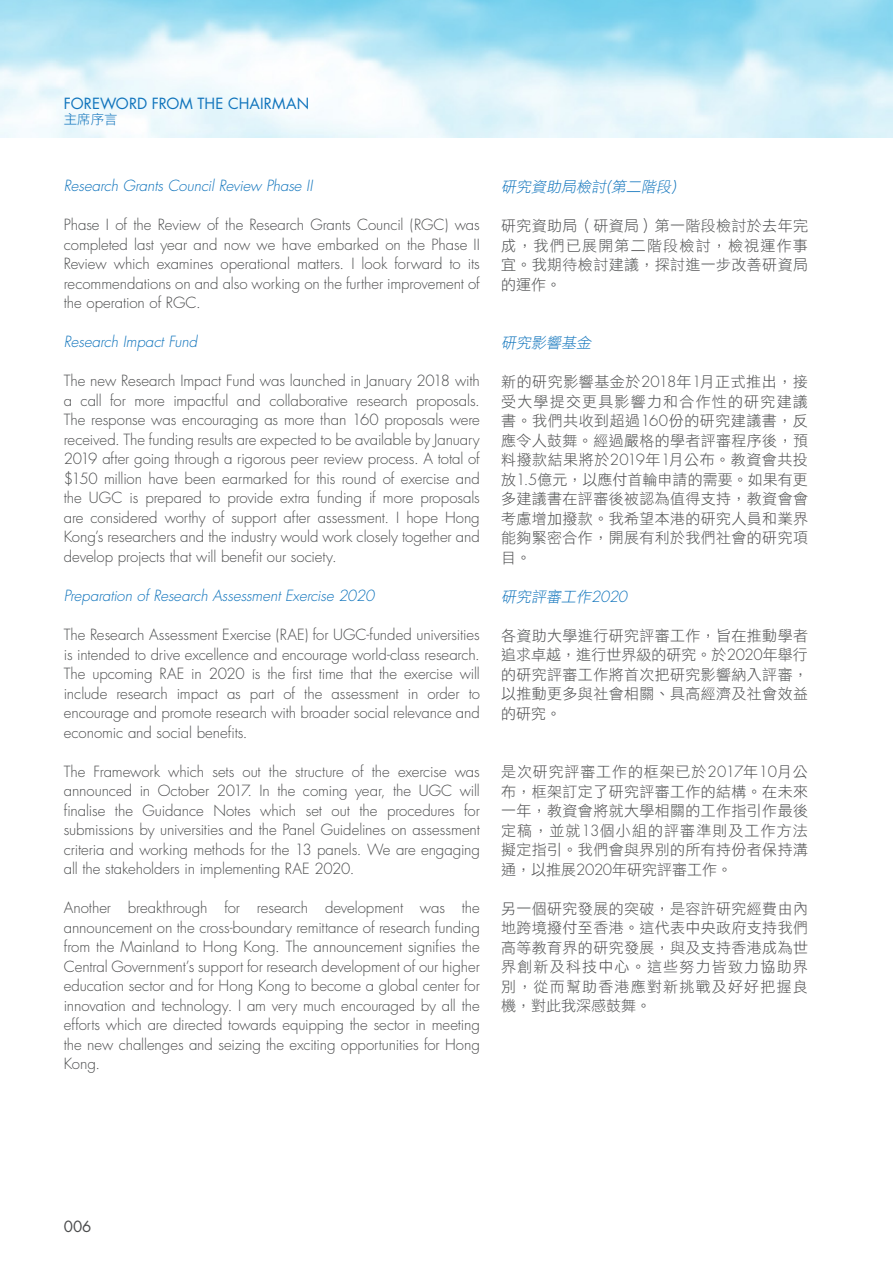
<style>
.page{position:relative;width:893px;height:1263px;background:#fff}
.page>*{position:absolute;margin:0;border:0;box-sizing:border-box;transform-origin:0 0}
.t1{font:300 15px/19.5px "Futura";letter-spacing:-.005em;color:#4b4c4d;text-align:justify}
.t2{font:15px/19.5px "DF Li Hei Std W3";letter-spacing:.025em;color:#4b4c4d;text-align:justify}
.t3{font:italic 300 15px "Futura";letter-spacing:-.005em;color:#1074bc}
.t4{font:italic 15px "DF Li Hei Std W3";color:#1074bc}
.t5{font:15px "Futura";color:#1074bc}
.t6{font:15px "Futura";color:#4b4c4d}
.t7{font:13.5px "DF Li Hei Std W3";color:#1074bc}
.s1{font-family:"Futura";font-weight:300}
</style>
<div class="page">
<p class="t5" style="left:64px;top:94px;width:247px">FOREWORD FROM THE CHAIRMAN</p>
<p class="t7" style="left:64px;top:112px;width:55px">主席序言</p>
<p class="t3" style="left:64px;top:177px;width:250px">Research Grants Council Review Phase II</p>
<p class="t1" style="left:64px;top:216px;width:418px">Phase I of the Review of the Research Grants Council (RGC) was completed last year and now we have embarked on the Phase II Review which examines operational matters. I look forward to its recommendations on and also working on the further improvement of the operation of RGC.</p>
<p class="t3" style="left:64px;top:333px;width:135px">Research Impact Fund</p>
<p class="t1" style="left:64px;top:372px;width:418px">The new Research Impact Fund was launched in January 2018 with a call for more impactful and collaborative research proposals.<br>The response was encouraging as more than 160 proposals were received. The funding results are expected to be available by January 2019 after going through a rigorous peer review process. A total of $150 million have been earmarked for this round of exercise and the UGC is prepared to provide extra funding if more proposals are considered worthy of support after assessment. I hope Hong Kong’s researchers and the industry would work closely together and develop projects that will benefit our society.</p>
<p class="t3" style="left:64px;top:586px;width:312px">Preparation of Research Assessment Exercise 2020</p>
<p class="t1" style="left:64px;top:625px;width:418px">The Research Assessment Exercise (RAE) for UGC-funded universities is intended to drive excellence and encourage world-class research.<br>The upcoming RAE in 2020 is the first time that the exercise will include research impact as part of the assessment in order to encourage and promote research with broader social relevance and economic and social benefits.</p>
<p class="t1" style="left:64px;top:762px;width:418px">The Framework which sets out the structure of the exercise was announced in October 2017. In the coming year, the UGC will finalise the Guidance Notes which set out the procedures for submissions by universities and the Panel Guidelines on assessment criteria and working methods for the 13 panels. We are engaging all the stakeholders in implementing RAE 2020.</p>
<p class="t1" style="left:64px;top:898px;width:418px">Another breakthrough for research development was the announcement on the cross-boundary remittance of research funding from the Mainland to Hong Kong. The announcement signifies the Central Government’s support for research development of our higher education sector and for Hong Kong to become a global center for innovation and technology. I am very much encouraged by all the efforts which are directed towards equipping the sector in meeting the new challenges and seizing the exciting opportunities for Hong Kong.</p>
<p class="t4" style="left:501px;top:179px;width:179px">研究資助局檢討(第二階段)</p>
<p class="t2" style="left:501px;top:216px;width:308px">研究資助局（研資局）第一階段檢討於去年完成，我們已展開第二階段檢討，檢視運作事宜。我期待檢討建議，探討進一步改善研資局的運作。</p>
<p class="t4" style="left:501px;top:335px;width:94px">研究影響基金</p>
<p class="t2" style="left:501px;top:372px;width:308px">新的研究影響基金於<span class="s1">2018</span>年<span class="s1">1</span>月正式推出，接受大學提交更具影響力和合作性的研究建議書。我們共收到超過<span class="s1">160</span>份的研究建議書，反應令人鼓舞。經過嚴格的學者評審程序後，預料撥款結果將於<span class="s1">2019</span>年<span class="s1">1</span>月公布。教資會共投放<span class="s1">1.5</span>億元，以應付首輪申請的需要。如果有更多建議書在評審後被認為值得支持，教資會會考慮增加撥款。我希望本港的研究人員和業界能夠緊密合作，開展有利於我們社會的研究項目。</p>
<p class="t4" style="left:501px;top:588px;width:131px">研究評審工作<span class="s1">2020</span></p>
<p class="t2" style="left:501px;top:625px;width:308px">各資助大學進行研究評審工作，旨在推動學者追求卓越，進行世界級的研究。於<span class="s1">2020</span>年舉行的研究評審工作將首次把研究影響納入評審，以推動更多與社會相關、具高經濟及社會效益的研究。</p>
<p class="t2" style="left:501px;top:762px;width:308px">是次研究評審工作的框架已於<span class="s1">2017</span>年<span class="s1">10</span>月公布，框架訂定了研究評審工作的結構。在未來一年，教資會將就大學相關的工作指引作最後定稿，並就<span class="s1">13</span>個小組的評審準則及工作方法擬定指引。我們會與界別的所有持份者保持溝通，以推展<span class="s1">2020</span>年研究評審工作。</p>
<p class="t2" style="left:501px;top:898px;width:308px">另一個研究發展的突破，是容許研究經費由內地跨境撥付至香港。這代表中央政府支持我們高等教育界的研究發展，與及支持香港成為世界創新及科技中心。這些努力皆致力協助界別，從而幫助香港應對新挑戰及好好把握良機，對此我深感鼓舞。</p>
<p class="t6" style="left:64px;top:1217px;width:29px">006</p>
</div>
